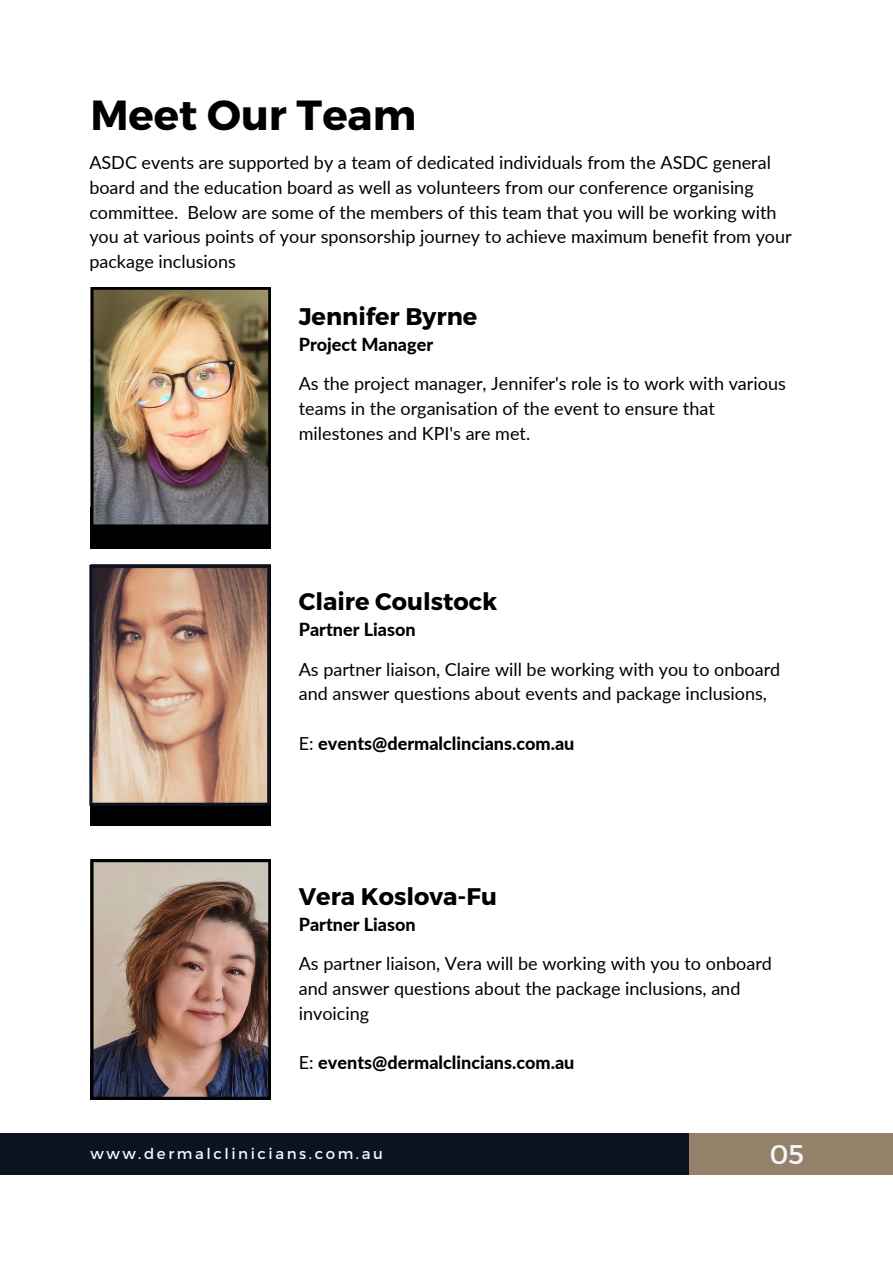
<style>
.page{position:relative;width:893px;height:1264px;background:#fff}
.page>*{position:absolute;margin:0;border:0;box-sizing:border-box;transform-origin:0 0}
.t1{font:700 42px "Montserrat";color:#000}
.t2{font:27px "Montserrat";color:#f3f6fa}
.t3{font:700 24px "Montserrat";color:#000}
.t4{font:18px/24.8px "Lato";color:#000}
.t5{font:800 18px "Lato";color:#000}
.t6{font:15px "Montserrat";letter-spacing:.17em;color:#f3f6fa}
.s1{font-weight:400}
</style>
<div class="page">
<div style="left:689px;top:1132px;width:203px;height:42px;background:#948169"></div>
<div style="left:0;top:1132px;width:689px;height:42px;background:#0b1320"></div>
<div style="left:90px;top:507px;width:181px;height:41px;background:#000"></div>
<img style="left:90px;top:287px;width:181px;height:238px">
<div style="left:90px;top:784px;width:181px;height:41px;background:#000"></div>
<svg style="left:89px;top:564px;width:182px;height:241px;background:#b6927d"></svg>
<img style="left:90px;top:859px;width:181px;height:240px">
<p class="t1" style="left:90px;top:88px;width:327px">Meet Our Team</p>
<p class="t4" style="left:89px;top:150px;width:704px">ASDC events are supported by a team of dedicated individuals from the ASDC general board and the education board as well as volunteers from our conference organising committee. Below are some of the members of this team that you will be working with you at various points of your sponsorship journey to achieve maximum benefit from your package inclusions</p>
<p class="t3" style="left:299px;top:301px;width:180px">Jennifer Byrne</p>
<p class="t5" style="left:299px;top:333px;width:136px">Project Manager</p>
<p class="t4" style="left:299px;top:371px;width:488px">As the project manager, Jennifer's role is to work with various teams in the organisation of the event to ensure that milestones and KPI's are met.</p>
<p class="t3" style="left:299px;top:586px;width:200px">Claire Coulstock</p>
<p class="t5" style="left:299px;top:618px;width:118px">Partner Liason</p>
<p class="t4" style="left:299px;top:656px;width:483px">As partner liaison, Claire will be working with you to onboard and answer questions about events and package inclusions,</p>
<p class="t5" style="left:299px;top:732px;width:277px"><span class="s1">E:</span> events@dermalclincians.com.au</p>
<p class="t3" style="left:299px;top:880px;width:200px">Vera Koslova-Fu</p>
<p class="t5" style="left:299px;top:913px;width:118px">Partner Liason</p>
<p class="t4" style="left:299px;top:951px;width:474px">As partner liaison, Vera will be working with you to onboard and answer questions about the package inclusions, and invoicing</p>
<p class="t5" style="left:299px;top:1051px;width:277px"><span class="s1">E:</span> events@dermalclincians.com.au</p>
<p class="t6" style="left:90px;top:1144px;width:294px">www.dermalclinicians.com.au</p>
<p class="t2" style="left:769px;top:1137px;width:36px">05</p>
</div>
